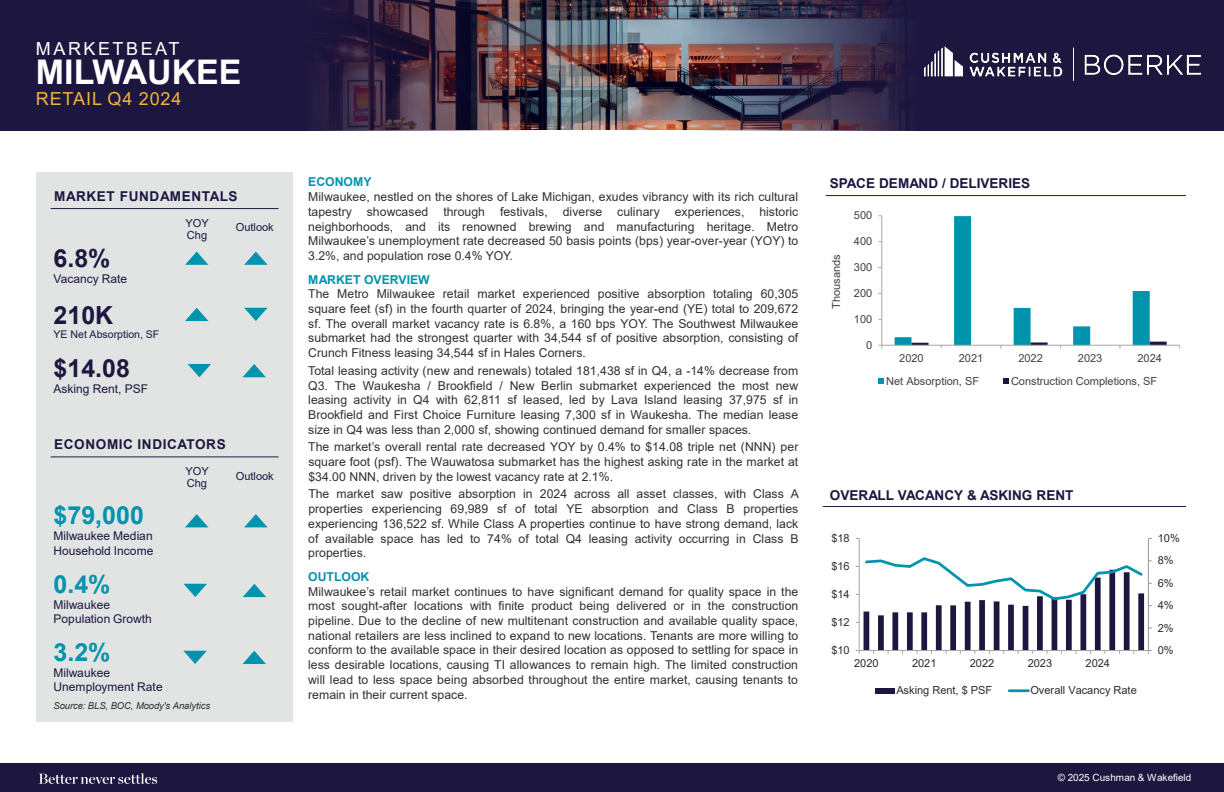
<style>
.page{position:relative;width:1224px;height:792px;background:#fff}
.page>*{position:absolute;margin:0;border:0;box-sizing:border-box;transform-origin:0 0}
.t1{font:700 34px "Arial";color:#fff}
.t2{font:700 25px "Arial";color:#0093ad}
.t3{font:700 25px "Arial";color:#1d1740}
.t4{font:18px "Arial";letter-spacing:.045em;color:#f1b434}
.t5{font:18px "Arial";letter-spacing:.14em;color:#fff}
.t6{font:700 13.6px "Arial";letter-spacing:.005em;color:#1d1740}
.t7{font:700 13.6px "Arial";letter-spacing:.045em;color:#1d1740}
.t8{font:12.2px/14.7px "Arial";letter-spacing:.005em;color:#2f3131;text-align:justify}
.t9{font:700 12.2px "Arial";color:#0093ad}
.t10{font:12px/14.4px "Arial";color:#1d1740}
.t11{font:11px "Arial";color:#3f4142}
.t12{font:11px "Arial";color:#2a2c2c}
.t13{font:11px "Arial";color:#1d1740}
.t14{font:10.6px "Arial";color:#1d1740}
.t15{font:10px "Arial";color:#fff}
.t16{font:italic 9.5px "Arial";letter-spacing:-.01em;color:#2f3131}
</style>
<div class="page">
<div style="left:0;top:763px;width:1224px;height:29px;background:#1d1740"></div>
<div style="left:36px;top:172px;width:256px;height:550px;background:#e2e3e3"></div>
<hr style="left:826px;top:195px;width:360px;height:1px;background:#1d1740">
<hr style="left:823px;top:506px;width:363px;height:1px;background:#1d1740">
<hr style="left:51px;top:208px;width:228px;height:1px;background:#1d1740">
<hr style="left:51px;top:456px;width:228px;height:1px;background:#1d1740">
<svg style="left:39px;top:773px;width:118px;height:11px"></svg>
<img style="left:546px;top:0;width:132px;height:130px">
<svg style="left:0;top:0;width:546px;height:130px;background:#2b1f3f"></svg>
<img style="left:678px;top:0;width:546px;height:130px">
<svg style="left:185px;top:252px;width:23px;height:13px"></svg>
<svg style="left:244px;top:252px;width:24px;height:13px"></svg>
<svg style="left:185px;top:308px;width:23px;height:13px"></svg>
<svg style="left:244px;top:308px;width:24px;height:13px"></svg>
<svg style="left:185px;top:514px;width:23px;height:13px"></svg>
<svg style="left:244px;top:514px;width:23px;height:13px"></svg>
<svg style="left:184px;top:584px;width:23px;height:13px"></svg>
<svg style="left:243px;top:584px;width:23px;height:13px"></svg>
<svg style="left:183px;top:651px;width:24px;height:13px"></svg>
<svg style="left:243px;top:651px;width:23px;height:13px"></svg>
<hr style="left:1148px;top:538px;width:1px;height:112px;background:#969696">
<hr style="left:859px;top:538px;width:1px;height:112px;background:#a6a6a6">
<svg style="left:856px;top:556px;width:296px;height:98px"></svg>
<div style="left:875px;top:688px;width:19px;height:6px;background:#1d1740"></div>
<hr style="left:1009px;top:689px;width:19px;height:3px;background:#0093ad">
<img style="left:924px;top:47px;width:276px;height:34px">
<hr style="left:881px;top:216px;width:1px;height:129px;background:#a6a6a6">
<hr style="left:882px;top:345px;width:297px;height:1px;background:#a6a6a6">
<svg style="left:895px;top:216px;width:272px;height:133px"></svg>
<svg style="left:878px;top:378px;width:6px;height:6px"></svg>
<svg style="left:1003px;top:378px;width:6px;height:6px"></svg>
<svg style="left:188px;top:364px;width:23px;height:13px"></svg>
<svg style="left:243px;top:364px;width:23px;height:13px"></svg>
<p class="t5" style="left:36px;top:36px;width:145px">MARKETBEAT</p>
<p class="t4" style="left:36px;top:86px;width:147px">RETAIL Q4 2024</p>
<p class="t1" style="left:36px;top:48px;width:207px">MILWAUKEE</p>
<p class="t7" style="left:54px;top:186px;width:185px">MARKET FUNDAMENTALS</p>
<p class="t3" style="left:54px;top:241px;width:59px">6.8%</p>
<p class="t10" style="left:54px;top:272px;width:75px">Vacancy Rate</p>
<p class="t3" style="left:54px;top:297px;width:61px">210K</p>
<p class="t14" style="left:54px;top:327px;width:107px">YE Net Absorption, SF</p>
<p class="t3" style="left:54px;top:351px;width:78px">$14.08</p>
<p class="t10" style="left:54px;top:382px;width:96px">Asking Rent, PSF</p>
<p class="t13" style="left:185px;top:215px;width:25px">YOY</p>
<p class="t13" style="left:187px;top:227px;width:22px">Chg</p>
<p class="t13" style="left:236px;top:220px;width:40px">Outlook</p>
<p class="t7" style="left:54px;top:435px;width:173px">ECONOMIC INDICATORS</p>
<p class="t13" style="left:185px;top:463px;width:25px">YOY</p>
<p class="t13" style="left:187px;top:475px;width:22px">Chg</p>
<p class="t2" style="left:53px;top:498px;width:92px">$79,000</p>
<p class="t10" style="left:54px;top:529px;width:101px">Milwaukee Median<br>Household Income</p>
<p class="t2" style="left:53px;top:566px;width:59px">0.4%</p>
<p class="t10" style="left:54px;top:597px;width:100px">Milwaukee<br>Population Growth</p>
<p class="t2" style="left:53px;top:634px;width:59px">3.2%</p>
<p class="t10" style="left:54px;top:665px;width:111px">Milwaukee<br>Unemployment Rate</p>
<p class="t16" style="left:54px;top:700px;width:158px">Source: BLS, BOC, Moody's Analytics</p>
<p class="t13" style="left:236px;top:468px;width:40px">Outlook</p>
<p class="t9" style="left:308px;top:173px;width:65px">ECONOMY</p>
<p class="t8" style="left:308px;top:189px;width:492px">Milwaukee, nestled on the shores of Lake Michigan, exudes vibrancy with its rich cultural tapestry showcased through festivals, diverse culinary experiences, historic neighborhoods, and its renowned brewing and manufacturing heritage. Metro Milwaukee’s unemployment rate decreased 50 basis points (bps) year-over-year (YOY) to 3.2%, and population rose 0.4% YOY.</p>
<p class="t9" style="left:308px;top:271px;width:123px">MARKET OVERVIEW</p>
<p class="t8" style="left:308px;top:287px;width:492px">The Metro Milwaukee retail market experienced positive absorption totaling 60,305 square feet (sf) in the fourth quarter of 2024, bringing the year-end (YE) total to 209,672 sf. The overall market vacancy rate is 6.8%, a 160 bps YOY. The Southwest Milwaukee submarket had the strongest quarter with 34,544 sf of positive absorption, consisting of Crunch Fitness leasing 34,544 sf in Hales Corners.</p>
<p class="t8" style="left:308px;top:363px;width:492px">Total leasing activity (new and renewals) totaled 181,438 sf in Q4, a -14% decrease from Q3. The Waukesha / Brookfield / New Berlin submarket experienced the most new leasing activity in Q4 with 62,811 sf leased, led by Lava Island leasing 37,975 sf in Brookfield and First Choice Furniture leasing 7,300 sf in Waukesha. The median lease size in Q4 was less than 2,000 sf, showing continued demand for smaller spaces.</p>
<p class="t8" style="left:308px;top:440px;width:492px">The market’s overall rental rate decreased YOY by 0.4% to $14.08 triple net (NNN) per square foot (psf). The Wauwatosa submarket has the highest asking rate in the market at $34.00 NNN, driven by the lowest vacancy rate at 2.1%.</p>
<p class="t8" style="left:308px;top:487px;width:492px">The market saw positive absorption in 2024 across all asset classes, with Class A properties experiencing 69,989 sf of total YE absorption and Class B properties experiencing 136,522 sf. While Class A properties continue to have strong demand, lack of available space has led to 74% of total Q4 leasing activity occurring in Class B properties.</p>
<p class="t9" style="left:308px;top:568px;width:63px">OUTLOOK</p>
<p class="t8" style="left:308px;top:584px;width:492px">Milwaukee’s retail market continues to have significant demand for quality space in the most sought-after locations with finite product being delivered or in the construction pipeline. Due to the decline of new multitenant construction and available quality space, national retailers are less inclined to expand to new locations. Tenants are more willing to conform to the available space in their desired location as opposed to settling for space in less desirable locations, causing TI allowances to remain high. The limited construction will lead to less space being absorbed throughout the entire market, causing tenants to remain in their current space.</p>
<p class="t6" style="left:830px;top:173px;width:202px">SPACE DEMAND / DELIVERIES</p>
<p class="t11" style="left:854px;top:208px;width:20px">500</p>
<p class="t11" style="left:829px;top:309px;width:56px;rotate:-90deg">Thousands</p>
<p class="t11" style="left:854px;top:234px;width:20px">400</p>
<p class="t11" style="left:854px;top:260px;width:20px">300</p>
<p class="t11" style="left:854px;top:286px;width:20px">200</p>
<p class="t11" style="left:854px;top:311px;width:20px">100</p>
<p class="t11" style="left:866px;top:337px;width:8px">0</p>
<p class="t11" style="left:899px;top:350px;width:26px">2020</p>
<p class="t11" style="left:959px;top:350px;width:26px">2021</p>
<p class="t11" style="left:1018px;top:350px;width:26px">2022</p>
<p class="t11" style="left:1078px;top:350px;width:26px">2023</p>
<p class="t11" style="left:1137px;top:350px;width:26px">2024</p>
<p class="t11" style="left:886px;top:373px;width:95px">Net Absorption, SF</p>
<p class="t11" style="left:1011px;top:373px;width:148px">Construction Completions, SF</p>
<p class="t6" style="left:830px;top:485px;width:245px">OVERALL VACANCY &amp; ASKING RENT</p>
<p class="t12" style="left:831px;top:531px;width:20px">$18</p>
<p class="t12" style="left:831px;top:559px;width:20px">$16</p>
<p class="t12" style="left:831px;top:587px;width:20px">$14</p>
<p class="t12" style="left:831px;top:615px;width:20px">$12</p>
<p class="t12" style="left:831px;top:643px;width:20px">$10</p>
<p class="t12" style="left:854px;top:656px;width:26px">2020</p>
<p class="t12" style="left:912px;top:656px;width:26px">2021</p>
<p class="t12" style="left:970px;top:656px;width:26px">2022</p>
<p class="t12" style="left:1028px;top:656px;width:26px">2023</p>
<p class="t12" style="left:1086px;top:656px;width:26px">2024</p>
<p class="t12" style="left:896px;top:683px;width:98px">Asking Rent, $ PSF</p>
<p class="t12" style="left:1030px;top:683px;width:108px">Overall Vacancy Rate</p>
<p class="t12" style="left:1158px;top:531px;width:24px">10%</p>
<p class="t12" style="left:1158px;top:553px;width:17px">8%</p>
<p class="t12" style="left:1158px;top:575px;width:17px">6%</p>
<p class="t12" style="left:1158px;top:598px;width:17px">4%</p>
<p class="t12" style="left:1158px;top:620px;width:17px">2%</p>
<p class="t12" style="left:1158px;top:643px;width:17px">0%</p>
<p class="t15" style="left:1058px;top:771px;width:135px">© 2025 Cushman &amp; Wakefield</p>
</div>
